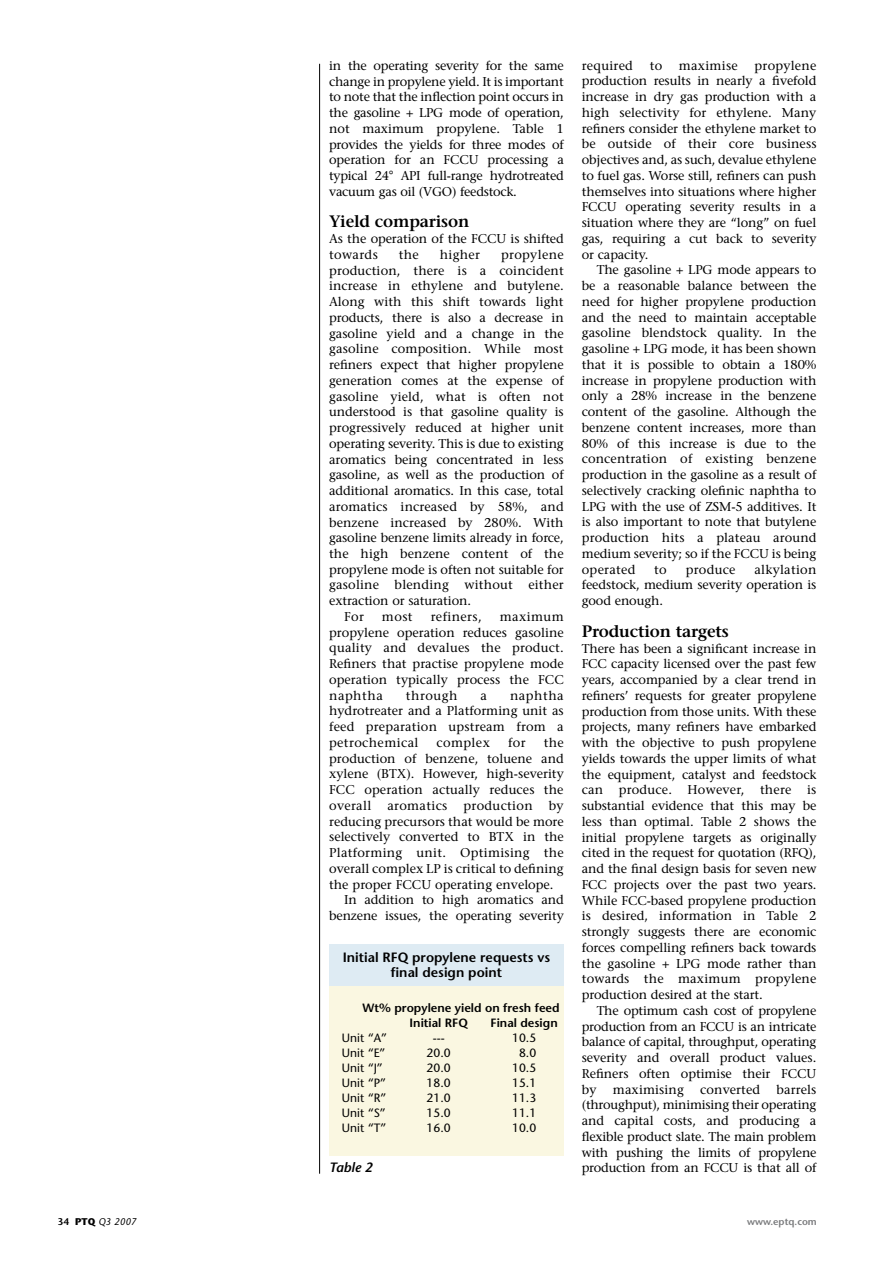
<style>
.page{position:relative;width:893px;height:1263px;background:#fff}
.page>*{position:absolute;margin:0;border:0;box-sizing:border-box;transform-origin:0 0}
.t1{font:600 16.5px "Stone Serif";letter-spacing:-.01em;color:#000}
.t2{font:600 13.5px/15px "Stone Sans";color:#000;text-align:center}
.t3{font:italic 600 13.5px "Stone Sans";color:#000}
.t4{font:12.75px/15.8px "Stone Serif";letter-spacing:-.005em;color:#000;text-align:justify}
.t5{font:12.75px "Stone Serif";letter-spacing:.015em;color:#000}
.t6{font:12.75px "Stone Serif";letter-spacing:.02em;color:#000}
.t7{font:12.75px "Stone Serif";letter-spacing:.025em;color:#000}
.t8{font:12.75px "Stone Serif";letter-spacing:.03em;color:#000}
.t9{font:12.75px "Stone Serif";letter-spacing:.04em;color:#000}
.t10{font:12px "Stone Sans";color:#000}
.t11{font:600 12px/15px "Stone Sans";color:#000}
.t12{font:600 9.75px "Stone Sans";color:#797a7c}
.t13{font:italic 9.75px "Stone Sans";color:#000}
.s1{font-weight:600;font-style:normal}
.s2{font-weight:700;font-style:normal}
</style>
<div class="page">
<div style="left:329px;top:983px;width:235px;height:172px;background:#faf7e1"></div>
<div style="left:329px;top:943px;width:235px;height:42px;background:#deebf3"></div>
<hr style="left:319px;top:64px;width:1px;height:1110px;background:#000">
<p class="t4" style="left:329px;top:57px;width:236px">in the operating severity for the same change in propylene yield. It is important to note that the inflection point occurs in the gasoline + LPG mode of operation, not maximum propylene. Table 1 provides the yields for three modes of operation for an FCCU processing a typical 24° API full-range hydrotreated vacuum gas oil (VGO) feedstock.</p>
<p class="t1" style="left:329px;top:212px;width:142px">Yield comparison</p>
<p class="t4" style="left:329px;top:231px;width:236px">As the operation of the FCCU is shifted towards</p>
<p class="t4" style="left:399px;top:246px;width:22px">the</p>
<p class="t4" style="left:440px;top:246px;width:42px">higher</p>
<p class="t7" style="left:501px;top:247px;width:64px">propylene</p>
<p class="t4" style="left:329px;top:262px;width:236px">production, there is a coincident</p>
<p class="t4" style="left:329px;top:278px;width:236px">increase in ethylene and butylene.</p>
<p class="t4" style="left:329px;top:294px;width:236px">Along with this shift towards light</p>
<p class="t4" style="left:329px;top:309px;width:236px">products, there is also a decrease in</p>
<p class="t4" style="left:329px;top:325px;width:236px">gasoline yield and a change in the</p>
<p class="t4" style="left:329px;top:341px;width:236px">gasoline composition. While most</p>
<p class="t4" style="left:329px;top:357px;width:236px">refiners expect that higher propylene</p>
<p class="t4" style="left:329px;top:372px;width:236px">generation comes at the expense of</p>
<p class="t4" style="left:329px;top:388px;width:236px">gasoline yield, what is often not</p>
<p class="t4" style="left:329px;top:404px;width:236px">understood is that gasoline quality is</p>
<p class="t4" style="left:329px;top:420px;width:236px">progressively reduced at higher unit</p>
<p class="t4" style="left:329px;top:435px;width:236px">operating severity. This is due to existing</p>
<p class="t4" style="left:329px;top:451px;width:236px">aromatics being concentrated in less</p>
<p class="t4" style="left:329px;top:467px;width:236px">gasoline, as well as the production of</p>
<p class="t4" style="left:329px;top:483px;width:236px">additional aromatics. In this case, total</p>
<p class="t4" style="left:329px;top:498px;width:236px">aromatics increased by 58%, and</p>
<p class="t4" style="left:329px;top:514px;width:236px">benzene increased by 280%. With</p>
<p class="t4" style="left:329px;top:530px;width:236px">gasoline benzene limits already in force,</p>
<p class="t4" style="left:329px;top:546px;width:236px">the high benzene content of the</p>
<p class="t4" style="left:329px;top:561px;width:236px">propylene mode is often not suitable for</p>
<p class="t5" style="left:329px;top:577px;width:236px">gasoline blending without either</p>
<p class="t4" style="left:329px;top:593px;width:143px">extraction or saturation.</p>
<p class="t4" style="left:344px;top:609px;width:21px">For</p>
<p class="t4" style="left:382px;top:609px;width:32px">most</p>
<p class="t8" style="left:431px;top:609px;width:53px">refiners,</p>
<p class="t4" style="left:329px;top:609px;width:236px;text-indent:171px">maximum propylene operation reduces gasoline quality and devalues the product.<br>Refiners that practise propylene mode operation typically process the FCC naphtha</p>
<p class="t4" style="left:329px;top:687px;width:236px;text-indent:181px">naphtha hydrotreater and a Platforming unit as feed preparation upstream from a petrochemical</p>
<p class="t9" style="left:406px;top:688px;width:53px">through</p>
<p class="t4" style="left:481px;top:687px;width:8px">a</p>
<p class="t8" style="left:437px;top:735px;width:55px">complex</p>
<p class="t4" style="left:508px;top:735px;width:19px">for</p>
<p class="t4" style="left:329px;top:735px;width:236px;text-indent:215px">the production of benzene, toluene and xylene (BTX). However, high-severity FCC operation actually reduces the overall</p>
<p class="t7" style="left:387px;top:798px;width:62px">aromatics</p>
<p class="t7" style="left:463px;top:798px;width:71px">production</p>
<p class="t4" style="left:549px;top:798px;width:16px">by</p>
<p class="t4" style="left:329px;top:813px;width:236px">reducing precursors that would be more</p>
<p class="t4" style="left:329px;top:829px;width:236px">selectively converted to BTX in the</p>
<p class="t6" style="left:329px;top:845px;width:236px">Platforming unit. Optimising the</p>
<p class="t4" style="left:329px;top:861px;width:236px">overall complex LP is critical to defining</p>
<p class="t4" style="left:329px;top:876px;width:226px">the proper FCCU operating envelope.</p>
<p class="t4" style="left:344px;top:892px;width:221px">In addition to high aromatics and</p>
<p class="t4" style="left:329px;top:908px;width:236px">benzene issues, the operating severity</p>
<p class="t2" style="left:343px;top:950px;width:209px">Initial RFQ propylene requests vs final design point</p>
<p class="t11" style="left:410px;top:1000px;width:152px;text-indent:-47px">Wt% propylene yield on fresh feed<br>Initial RFQ</p>
<p class="t11" style="left:491px;top:1015px;width:69px">Final design</p>
<p class="t10" style="left:342px;top:1030px;width:47px">Unit “A”</p>
<p class="t10" style="left:433px;top:1030px;width:13px">---</p>
<p class="t10" style="left:512px;top:1030px;width:26px">10.5</p>
<p class="t10" style="left:342px;top:1045px;width:45px">Unit “E”</p>
<p class="t10" style="left:427px;top:1045px;width:26px">20.0</p>
<p class="t10" style="left:519px;top:1045px;width:19px">8.0</p>
<p class="t10" style="left:342px;top:1060px;width:43px">Unit “J”</p>
<p class="t10" style="left:427px;top:1060px;width:26px">20.0</p>
<p class="t10" style="left:512px;top:1060px;width:26px">10.5</p>
<p class="t10" style="left:342px;top:1075px;width:46px">Unit “P”</p>
<p class="t10" style="left:427px;top:1075px;width:26px">18.0</p>
<p class="t10" style="left:512px;top:1075px;width:26px">15.1</p>
<p class="t10" style="left:342px;top:1090px;width:46px">Unit “R”</p>
<p class="t10" style="left:427px;top:1090px;width:26px">21.0</p>
<p class="t10" style="left:512px;top:1090px;width:26px">11.3</p>
<p class="t10" style="left:342px;top:1105px;width:45px">Unit “S”</p>
<p class="t10" style="left:427px;top:1105px;width:26px">15.0</p>
<p class="t10" style="left:512px;top:1105px;width:26px">11.1</p>
<p class="t10" style="left:342px;top:1120px;width:46px">Unit “T”</p>
<p class="t10" style="left:427px;top:1120px;width:26px">16.0</p>
<p class="t10" style="left:512px;top:1120px;width:26px">10.0</p>
<p class="t3" style="left:329px;top:1159px;width:45px">Table 2</p>
<p class="t4" style="left:582px;top:57px;width:236px;text-indent:173px">propylene production results in nearly a fivefold increase in dry gas production with a high selectivity for ethylene. Many refiners consider the ethylene market to be outside of their core business objectives and, as such, devalue ethylene to fuel gas. Worse still, refiners can push themselves into situations where higher FCCU operating severity results in a situation where they are “long” on fuel gas, requiring a cut back to severity or capacity.</p>
<p class="t4" style="left:582px;top:262px;width:236px;text-indent:15px">The gasoline + LPG mode appears to be a reasonable balance between the need for higher propylene production and the need to maintain acceptable gasoline blendstock quality. In the gasoline + LPG mode, it has been shown that it is possible to obtain a 180% increase in propylene production with only a 28% increase in the benzene content of the gasoline. Although the benzene content increases, more than 80% of this increase is due to the concentration of existing benzene production in the gasoline as a result of selectively cracking olefinic naphtha to LPG with the use of ZSM-5 additives. It is also important to note that butylene production hits a plateau around medium severity; so if the FCCU is being operated</p>
<p class="t5" style="left:582px;top:58px;width:53px">required</p>
<p class="t4" style="left:650px;top:57px;width:14px">to</p>
<p class="t5" style="left:679px;top:58px;width:60px">maximise</p>
<p class="t4" style="left:582px;top:561px;width:236px;text-indent:173px">alkylation feedstock, medium severity operation is good enough.</p>
<p class="t1" style="left:582px;top:621px;width:149px">Production targets</p>
<p class="t4" style="left:582px;top:640px;width:236px">There has been a significant increase in FCC capacity licensed over the past few years, accompanied by a clear trend in refiners’ requests for greater propylene production from those units. With these projects, many refiners have embarked with the objective to push propylene yields towards the upper limits of what the equipment, catalyst and feedstock can produce. However, there is substantial evidence that this may be less than optimal. Table 2 shows the initial propylene targets as originally cited in the request for quotation (RFQ), and the final design basis for seven new FCC projects over the past two years.<br>While FCC-based propylene production is desired, information in Table 2 strongly suggests there are economic forces compelling refiners back towards the gasoline + LPG mode rather than towards the maximum propylene production desired at the start.</p>
<p class="t4" style="left:582px;top:1002px;width:236px;text-indent:15px">The optimum cash cost of propylene production from an FCCU is an intricate balance of capital, throughput, operating severity and overall product values.<br>Refiners often optimise their FCCU by</p>
<p class="t4" style="left:654px;top:561px;width:14px">to</p>
<p class="t6" style="left:686px;top:561px;width:51px">produce</p>
<p class="t4" style="left:582px;top:1081px;width:236px;text-indent:195px">barrels (throughput), minimising their operating and capital costs, and producing a flexible product slate. The main problem with pushing the limits of propylene production from an FCCU is that all of</p>
<p class="t4" style="left:613px;top:1081px;width:73px">maximising</p>
<p class="t4" style="left:700px;top:1081px;width:61px">converted</p>
<p class="t13" style="left:58px;top:1216px;width:80px"><span class="s1">34</span> <span class="s2">PTQ</span> Q3 2007</p>
<p class="t12" style="left:747px;top:1216px;width:71px">www.eptq.com</p>
</div>
